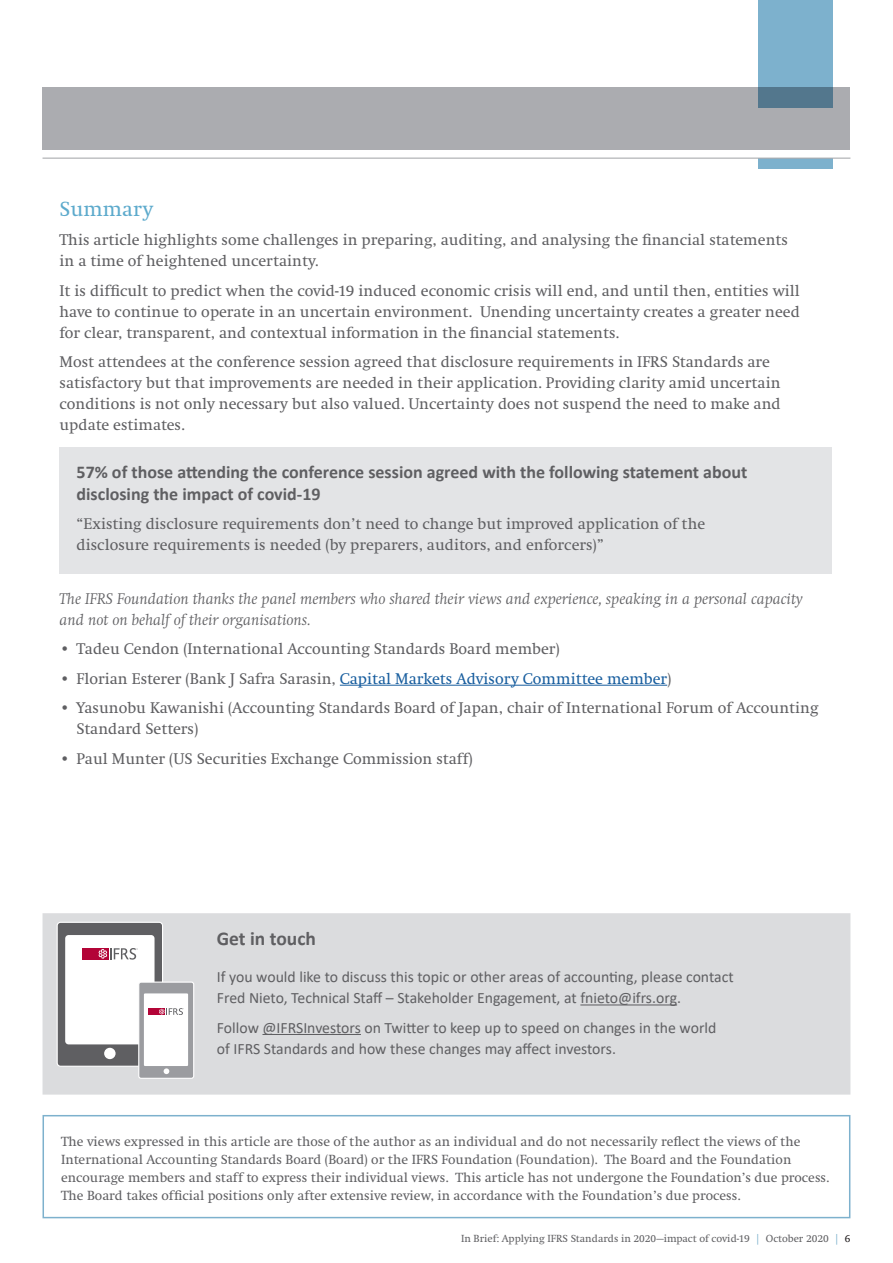
<style>
.page{position:relative;width:893px;height:1263px;background:#fff}
.page>*{position:absolute;margin:0;border:0;box-sizing:border-box;transform-origin:0 0}
.subheading{font:21px "Swift LT Pro";color:#5daacc}
.quote_text{font:700 19.5px "Calibri";color:#5f5f62}
.subsubheading__boxes{font:700 18px/21.6px "Calibri";color:#5f5f62}
.body_copy{font:15.75px/21px "Swift LT Pro";color:#5f5f62}
.body_copy-2{font:15.75px/21px "Calibri";color:#5f5f62}
.body_copy-3{font:italic 15.75px/21px "Swift LT Pro";color:#5f5f62}
.t1{font:15.75px "Swift LT Pro";color:#175d9e}
.body_copy-4{font:13.5px/18px "Swift LT Pro";color:#5f5f62}
.t2{font:10.5px "Swift LT Pro";color:#5f5f62}
.s1{color:#5f5f62}
.s2{color:#7db1cd}
.s3{color:#231f20}
</style>
<div class="page">
<div style="left:758px;top:158px;width:74px;height:11px;background:#7db1cd"></div>
<div style="left:43px;top:88px;width:807px;height:62px;background:#abacb0"></div>
<svg style="left:758px;top:0;width:74px;height:108px;background:#74a5c0"></svg>
<hr style="left:43px;top:158px;width:807px;height:1px;background:#abacb0">
<div style="left:43px;top:1115px;width:807px;height:103px;border:2px solid #7db1cd"></div>
<hr style="left:340px;top:685px;width:327px;height:1px;background:#175d9e">
<div style="left:60px;top:447px;width:772px;height:127px;background:#e3e4e6"></div>
<div style="left:43px;top:913px;width:807px;height:181px;background:#dbdcde"></div>
<div style="left:57px;top:922px;width:106px;height:144px;background:#5f5f62;border-radius:3px"></div>
<div style="left:57px;top:922px;width:106px;height:145px;border:1px solid #fff;border-radius:3px"></div>
<div style="left:65px;top:935px;width:90px;height:109px;background:#fff;border-radius:3px"></div>
<div style="left:104px;top:1048px;width:12px;height:11px;background:#fff;border-radius:50%"></div>
<div style="left:82px;top:948px;width:26px;height:11px;background:#b30437"></div>
<svg style="left:98px;top:948px;width:40px;height:12px"></svg>
<div style="left:139px;top:982px;width:55px;height:96px;background:#9b9ca0;border-radius:2px"></div>
<div style="left:138px;top:981px;width:56px;height:98px;border:1px solid #fff;border-radius:2px"></div>
<div style="left:144px;top:993px;width:44px;height:73px;background:#fff"></div>
<svg style="left:164px;top:1068px;width:5px;height:6px"></svg>
<div style="left:149px;top:1008px;width:16px;height:7px;background:#b30437"></div>
<svg style="left:159px;top:1008px;width:25px;height:7px"></svg>
<hr style="left:580px;top:1004px;width:97px;height:1px;background:#5f5f62">
<hr style="left:262px;top:1034px;width:99px;height:1px;background:#5f5f62">
<p class="subheading" style="left:60px;top:197px;width:95px">Summary</p>
<p class="body_copy" style="left:60px;top:230px;width:730px">This article highlights some challenges in preparing, auditing, and analysing the financial statements in a time of heightened uncertainty.</p>
<p class="body_copy" style="left:60px;top:280px;width:742px;text-align:justify">It is difficult to predict when the covid-19 induced economic crisis will end, and until then, entities will have to continue to operate in an uncertain environment. Unending uncertainty creates a greater need for clear, transparent, and contextual information in the financial statements.</p>
<p class="body_copy" style="left:60px;top:352px;width:723px">Most attendees at the conference session agreed that disclosure requirements in IFRS Standards are satisfactory but that improvements are needed in their application. Providing clarity amid uncertain conditions is not only necessary but also valued. Uncertainty does not suspend the need to make and update estimates.</p>
<p class="subsubheading__boxes" style="left:77px;top:461px;width:672px">57% of those attending the conference session agreed with the following statement about disclosing the impact of covid-19</p>
<p class="body_copy" style="left:77px;top:513px;width:630px">“Existing disclosure requirements don’t need to change but improved application of the disclosure requirements is needed (by preparers, auditors, and enforcers)”</p>
<p class="body_copy-3" style="left:60px;top:588px;width:745px">The IFRS Foundation thanks the panel members who shared their views and experience, speaking in a personal capacity and not on behalf of their organisations.</p>
<p class="body_copy" style="left:60px;top:638px;width:502px">• Tadeu Cendon (International Accounting Standards Board member)</p>
<p class="t1" style="left:60px;top:669px;width:613px"><span class="s1">• Florian Esterer (Bank J Safra Sarasin,</span> Capital Markets Advisory Committee member<span class="s1">)</span></p>
<p class="body_copy" style="left:77px;top:697px;width:743px;text-indent:-17px">• Yasunobu Kawanishi (Accounting Standards Board of Japan, chair of International Forum of Accounting<br>Standard Setters)</p>
<p class="body_copy" style="left:60px;top:748px;width:415px">• Paul Munter (US Securities Exchange Commission staff)</p>
<p class="quote_text" style="left:217px;top:924px;width:101px">Get in touch</p>
<p class="body_copy-2" style="left:217px;top:966px;width:518px">If you would like to discuss this topic or other areas of accounting, please contact<br>Fred Nieto, Technical Staff – Stakeholder Engagement, at fnieto@ifrs.org.</p>
<p class="body_copy-2" style="left:217px;top:1016px;width:501px">Follow @IFRSInvestors on Twitter to keep up to speed on changes in the world of IFRS Standards and how these changes may affect investors.</p>
<p class="body_copy-4" style="left:61px;top:1132px;width:770px">The views expressed in this article are those of the author as an individual and do not necessarily reflect the views of the International Accounting Standards Board (Board) or the IFRS Foundation (Foundation). The Board and the Foundation encourage members and staff to express their individual views. This article has not undergone the Foundation’s due process.<br>The Board takes official positions only after extensive review, in accordance with the Foundation’s due process.</p>
<p class="t2" style="left:461px;top:1232px;width:391px">In Brief: Applying IFRS Standards in 2020—impact of covid-19 <span class="s2">|</span> October 2020 <span class="s2">|</span> <span class="s3">6</span></p>
</div>
